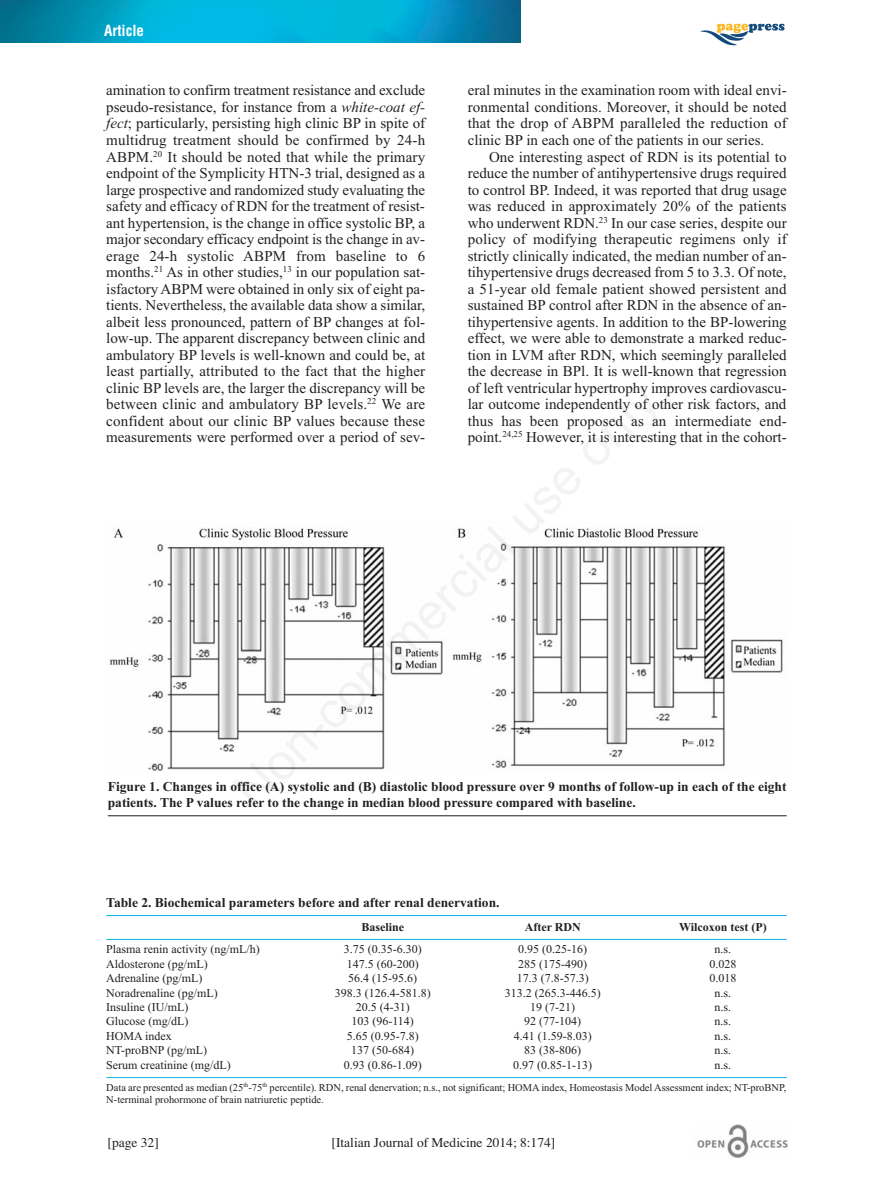
<style>
.page{position:relative;width:893px;height:1191px;background:#fff}
.page>*{position:absolute;margin:0;border:0;box-sizing:border-box;transform-origin:0 0}
.t1{font:15px/16.5px "Times New Roman";color:#231f20;text-align:justify}
.t2{font:700 condensed 15px "Helvetica";color:#fff}
.t3{font:700 13.5px/16.2px "Times New Roman";color:#231f20}
.t4{font:13.5px "Times";color:#231f20}
.t5{font:12px "Times New Roman";color:#231f20}
.t6{font:700 12px "Times New Roman";color:#231f20}
.t7{font:10.5px/12.6px "Times New Roman";color:#231f20}
.s1{font-style:italic}
</style>
<div class="page">
<img style="left:0;top:0;width:520px;height:42px">
<img style="left:697px;top:1124px;width:91px;height:34px">
<svg style="left:701px;top:23px;width:83px;height:22px"></svg>
<hr style="left:106px;top:915px;width:681px;height:1px;background:#0db8e4">
<hr style="left:106px;top:939px;width:681px;height:1px;background:#0db8e4">
<hr style="left:106px;top:1077px;width:681px;height:1px;background:#0db8e4">
<img style="left:109px;top:528px;width:674px;height:243px">
<hr style="left:108px;top:815px;width:679px;height:1px;background:#231f20">
<p class="t2" style="left:104px;top:22px;width:41px">Article</p>
<p class="t1" style="left:106px;top:82px;width:320px">amination to confirm treatment resistance and exclude pseudo-resistance, for instance from a <span class="s1">white-coat ef&shy;fect</span>; particularly, persisting high clinic BP in spite of multidrug treatment should be confirmed by 24-h ABPM.<sup>20</sup> It should be noted that while the primary endpoint of the Symplicity HTN-3 trial, designed as a large prospective and randomized study evaluating the safety and efficacy of RDN for the treatment of resist&shy;ant hypertension, is the change in office systolic BP, a major secondary efficacy endpoint is the change in av&shy;erage 24-h systolic ABPM from baseline to 6 months.<sup>21</sup> As in other studies,<sup>13</sup> in our population sat&shy;isfactory ABPM were obtained in only six of eight pa&shy;tients. Nevertheless, the available data show a similar, albeit less pronounced, pattern of BP changes at fol&shy;low-up. The apparent discrepancy between clinic and ambulatory BP levels is well-known and could be, at least partially, attributed to the fact that the higher clinic BP levels are, the larger the discrepancy will be between clinic and ambulatory BP levels.<sup>22</sup> We are confident about our clinic BP values because these measurements were performed over a period of sev-</p>
<p class="t1" style="left:468px;top:82px;width:320px">eral minutes in the examination room with ideal envi&shy;ronmental conditions. Moreover, it should be noted that the drop of ABPM paralleled the reduction of clinic BP in each one of the patients in our series.</p>
<p class="t1" style="left:468px;top:148px;width:321px;text-indent:21px">One interesting aspect of RDN is its potential to reduce the number of antihypertensive drugs required to control BP. Indeed, it was reported that drug usage was reduced in approximately 20% of the patients who underwent RDN.<sup>23</sup> In our case series, despite our policy of modifying therapeutic regimens only if strictly clinically indicated, the median number of an&shy;tihypertensive drugs decreased from 5 to 3.3. Of note, a 51-year old female patient showed persistent and sustained BP control after RDN in the absence of an&shy;tihypertensive agents. In addition to the BP-lowering effect, we were able to demonstrate a marked reduc&shy;tion in LVM after RDN, which seemingly paralleled the decrease in BPl. It is well-known that regression of left ventricular hypertrophy improves cardiovascu&shy;lar outcome independently of other risk factors, and thus has been proposed as an intermediate end&shy;point.<sup>24,25</sup> However, it is interesting that in the cohort-</p>
<p class="t3" style="left:108px;top:778px;width:680px">Figure 1. Changes in office (A) systolic and (B) diastolic blood pressure over 9 months of follow-up in each of the eight patients. The P values refer to the change in median blood pressure compared with baseline.</p>
<p class="t3" style="left:106px;top:894px;width:395px">Table 2. Biochemical parameters before and after renal denervation.</p>
<p class="t6" style="left:361px;top:919px;width:44px">Baseline</p>
<p class="t6" style="left:525px;top:919px;width:58px">After RDN</p>
<p class="t6" style="left:679px;top:919px;width:89px">Wilcoxon test (P)</p>
<p class="t5" style="left:106px;top:942px;width:155px">Plasma renin activity (ng/mL/h)</p>
<p class="t5" style="left:344px;top:942px;width:79px">3.75 (0.35-6.30)</p>
<p class="t5" style="left:518px;top:942px;width:70px">0.95 (0.25-16)</p>
<p class="t5" style="left:714px;top:942px;width:18px">n.s.</p>
<p class="t5" style="left:106px;top:956px;width:103px">Aldosterone (pg/mL)</p>
<p class="t5" style="left:347px;top:956px;width:73px">147.5 (60-200)</p>
<p class="t5" style="left:518px;top:956px;width:70px">285 (175-490)</p>
<p class="t5" style="left:709px;top:956px;width:28px">0.028</p>
<p class="t5" style="left:106px;top:971px;width:98px">Adrenaline (pg/mL)</p>
<p class="t5" style="left:348px;top:971px;width:70px">56.4 (15-95.6)</p>
<p class="t5" style="left:517px;top:971px;width:73px">17.3 (7.8-57.3)</p>
<p class="t5" style="left:709px;top:971px;width:28px">0.018</p>
<p class="t5" style="left:106px;top:985px;width:113px">Noradrenaline (pg/mL)</p>
<p class="t5" style="left:335px;top:985px;width:97px">398.3 (126.4-581.8)</p>
<p class="t5" style="left:505px;top:985px;width:97px">313.2 (265.3-446.5)</p>
<p class="t5" style="left:714px;top:985px;width:18px">n.s.</p>
<p class="t5" style="left:106px;top:1000px;width:84px">Insuline (IU/mL)</p>
<p class="t5" style="left:356px;top:1000px;width:55px">20.5 (4-31)</p>
<p class="t5" style="left:530px;top:1000px;width:46px">19 (7-21)</p>
<p class="t5" style="left:714px;top:1000px;width:18px">n.s.</p>
<p class="t5" style="left:106px;top:1014px;width:84px">Glucose (mg/dL)</p>
<p class="t5" style="left:351px;top:1014px;width:64px">103 (96-114)</p>
<p class="t5" style="left:524px;top:1014px;width:58px">92 (77-104)</p>
<p class="t5" style="left:714px;top:1014px;width:18px">n.s.</p>
<p class="t5" style="left:106px;top:1028px;width:67px">HOMA index</p>
<p class="t5" style="left:347px;top:1028px;width:73px">5.65 (0.95-7.8)</p>
<p class="t5" style="left:514px;top:1028px;width:79px">4.41 (1.59-8.03)</p>
<p class="t5" style="left:714px;top:1028px;width:18px">n.s.</p>
<p class="t5" style="left:106px;top:1043px;width:102px">NT-proBNP (pg/mL)</p>
<p class="t5" style="left:351px;top:1043px;width:64px">137 (50-684)</p>
<p class="t5" style="left:524px;top:1043px;width:58px">83 (38-806)</p>
<p class="t5" style="left:714px;top:1043px;width:18px">n.s.</p>
<p class="t5" style="left:106px;top:1057px;width:126px">Serum creatinine (mg/dL)</p>
<p class="t5" style="left:344px;top:1057px;width:79px">0.93 (0.86-1.09)</p>
<p class="t5" style="left:513px;top:1057px;width:80px">0.97 (0.85-1-13)</p>
<p class="t5" style="left:715px;top:1057px;width:18px">n.s.</p>
<p class="t7" style="left:106px;top:1080px;width:681px">Data are presented as median (25<sup>th</sup>-75<sup>th</sup> percentile). RDN, renal denervation; n.s., not significant; HOMA index, Homeostasis Model Assessment index; NT-proBNP,<br>N-terminal prohormone of brain natriuretic peptide.</p>
<p class="t4" style="left:107px;top:1134px;width:53px">[page 32]</p>
<p class="t4" style="left:331px;top:1134px;width:225px">[Italian Journal of Medicine 2014; 8:174]</p>
</div>
